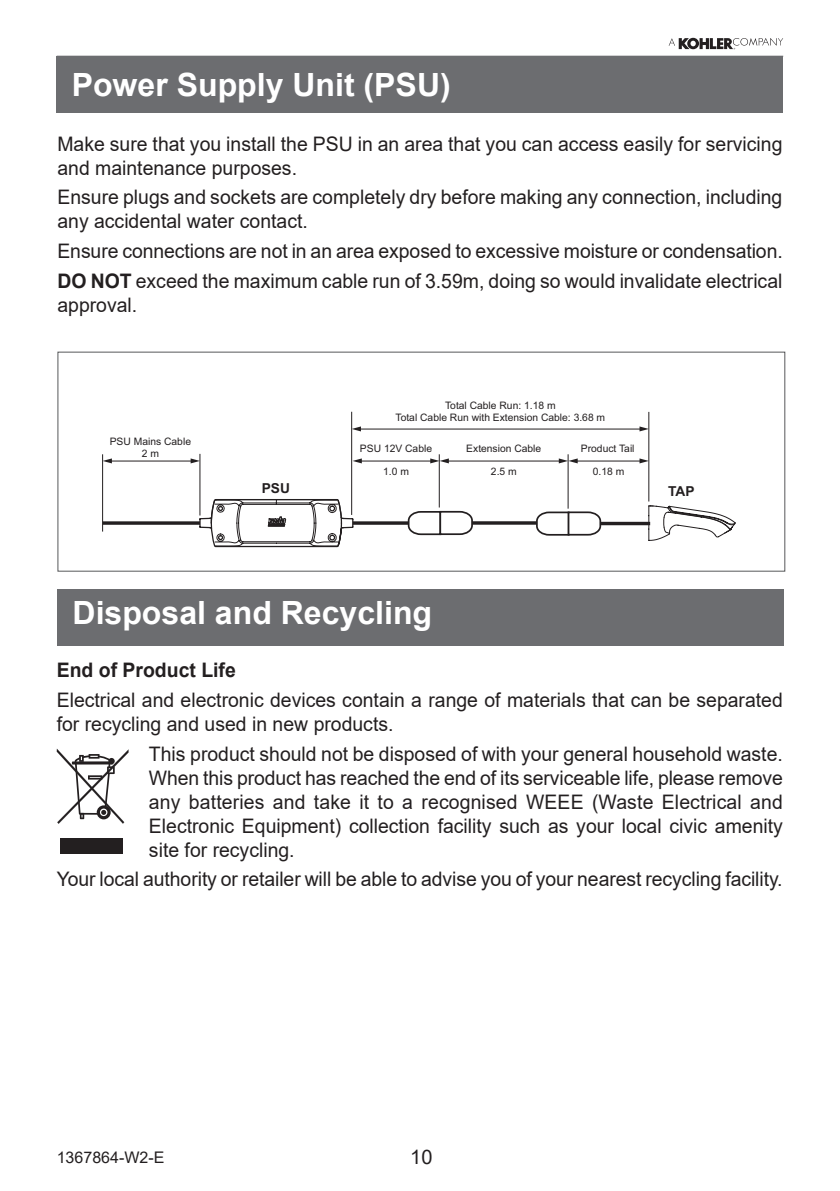
<style>
.page{position:relative;width:840px;height:1191px;background:#fff}
.page>*{position:absolute;margin:0;border:0;box-sizing:border-box;transform-origin:0 0}
.t1{font:700 32px "Arial";color:#fff}
.t2{font:20px/24px "Arial";color:#231f20}
.t3{font:700 20px "Arial";color:#231f20}
.t4{font:16px "Arial";color:#231f20}
.t5{font:700 13.8px "Arial";color:#231f20}
.t6{font:10.2px/12.4px "Arial";color:#231f20;text-align:center}
.s1{font-weight:700}
</style>
<div class="page">
<svg style="left:668px;top:38px;width:114px;height:11px"></svg>
<svg style="left:103px;top:521px;width:87px;height:4px"></svg>
<svg style="left:407px;top:510px;width:66px;height:26px"></svg>
<svg style="left:472px;top:521px;width:63px;height:4px"></svg>
<svg style="left:361px;top:521px;width:47px;height:4px"></svg>
<svg style="left:535px;top:511px;width:66px;height:25px"></svg>
<hr style="left:600px;top:522px;width:49px;height:3px;background:#231f20">
<hr style="left:102px;top:454px;width:1px;height:77px;background:#231f20">
<hr style="left:438px;top:454px;width:1px;height:53px;background:#231f20">
<hr style="left:567px;top:454px;width:1px;height:54px;background:#231f20">
<hr style="left:648px;top:412px;width:1px;height:89px;background:#231f20">
<hr style="left:110px;top:460px;width:82px;height:1px;background:#231f20">
<svg style="left:102px;top:458px;width:10px;height:5px"></svg>
<hr style="left:360px;top:460px;width:71px;height:1px;background:#231f20">
<hr style="left:447px;top:460px;width:113px;height:1px;background:#231f20">
<svg style="left:430px;top:458px;width:18px;height:5px"></svg>
<hr style="left:359px;top:428px;width:282px;height:1px;background:#231f20">
<svg style="left:190px;top:411px;width:171px;height:136px"></svg>
<svg style="left:639px;top:426px;width:9px;height:5px"></svg>
<hr style="left:575px;top:460px;width:66px;height:1px;background:#231f20">
<svg style="left:558px;top:458px;width:19px;height:5px"></svg>
<svg style="left:639px;top:458px;width:9px;height:5px"></svg>
<svg style="left:647px;top:505px;width:88px;height:36px"></svg>
<div style="left:56px;top:56px;width:726px;height:56px;background:#6c6d70"></div>
<div style="left:57px;top:589px;width:726px;height:57px;background:#6c6d70"></div>
<svg style="left:57px;top:749px;width:71px;height:75px"></svg>
<div style="left:61px;top:838px;width:62px;height:15px;background:#231f20"></div>
<h1 class="t1" style="left:72px;top:62px;width:380px">Power Supply Unit (PSU)</h1>
<p class="t2" style="left:57px;top:131px;width:726px">Make sure that you install the PSU in an area that you can access easily for servicing and maintenance purposes.</p>
<p class="t2" style="left:57px;top:185px;width:726px">Ensure plugs and sockets are completely dry before making any connection, including any accidental water contact.</p>
<p class="t2" style="left:57px;top:236px;width:726px;line-height:29.6px">Ensure connections are not in an area exposed to excessive moisture or condensation.<br><span class="s1">DO NOT</span> exceed the maximum cable run of 3.59m, doing so would invalidate electrical</p>
<p class="t2" style="left:57px;top:292px;width:81px">approval.</p>
<p class="t6" style="left:110px;top:435px;width:83px">PSU Mains Cable<br>2 m</p>
<p class="t6" style="left:395px;top:399px;width:211px">Total Cable Run: 1.18 m<br>Total Cable Run with Extension Cable: 3.68 m</p>
<p class="t6" style="left:580px;top:442px;width:55px">Product Tail</p>
<p class="t6" style="left:383px;top:465px;width:27px">1.0 m</p>
<p class="t6" style="left:490px;top:465px;width:27px">2.5 m</p>
<p class="t6" style="left:592px;top:465px;width:33px">0.18 m</p>
<p class="t6" style="left:360px;top:442px;width:74px">PSU 12V Cable</p>
<p class="t6" style="left:466px;top:442px;width:76px">Extension Cable</p>
<p class="t5" style="left:261px;top:479px;width:30px">PSU</p>
<p class="t5" style="left:667px;top:481px;width:28px">TAP</p>
<h1 class="t1" style="left:72px;top:590px;width:361px">Disposal and Recycling</h1>
<p class="t3" style="left:57px;top:656px;width:180px">End of Product Life</p>
<p class="t2" style="left:57px;top:688px;width:727px">Electrical and electronic devices contain a range of materials that can be separated for recycling and used in new products.</p>
<p class="t2" style="left:149px;top:741px;width:635px;text-align:justify">This product should not be disposed of with your general household waste.<br>When this product has reached the end of its serviceable life, please remove any batteries and take it to a recognised WEEE (Waste Electrical and Electronic Equipment) collection facility such as your local civic amenity site for recycling.</p>
<p class="t2" style="left:57px;top:867px;width:727px">Your local authority or retailer will be able to advise you of your nearest recycling facility.</p>
<p class="t4" style="left:57px;top:1146px;width:109px">1367864-W2-E</p>
<p class="t2" style="left:410px;top:1145px;width:24px">10</p>
</div>
